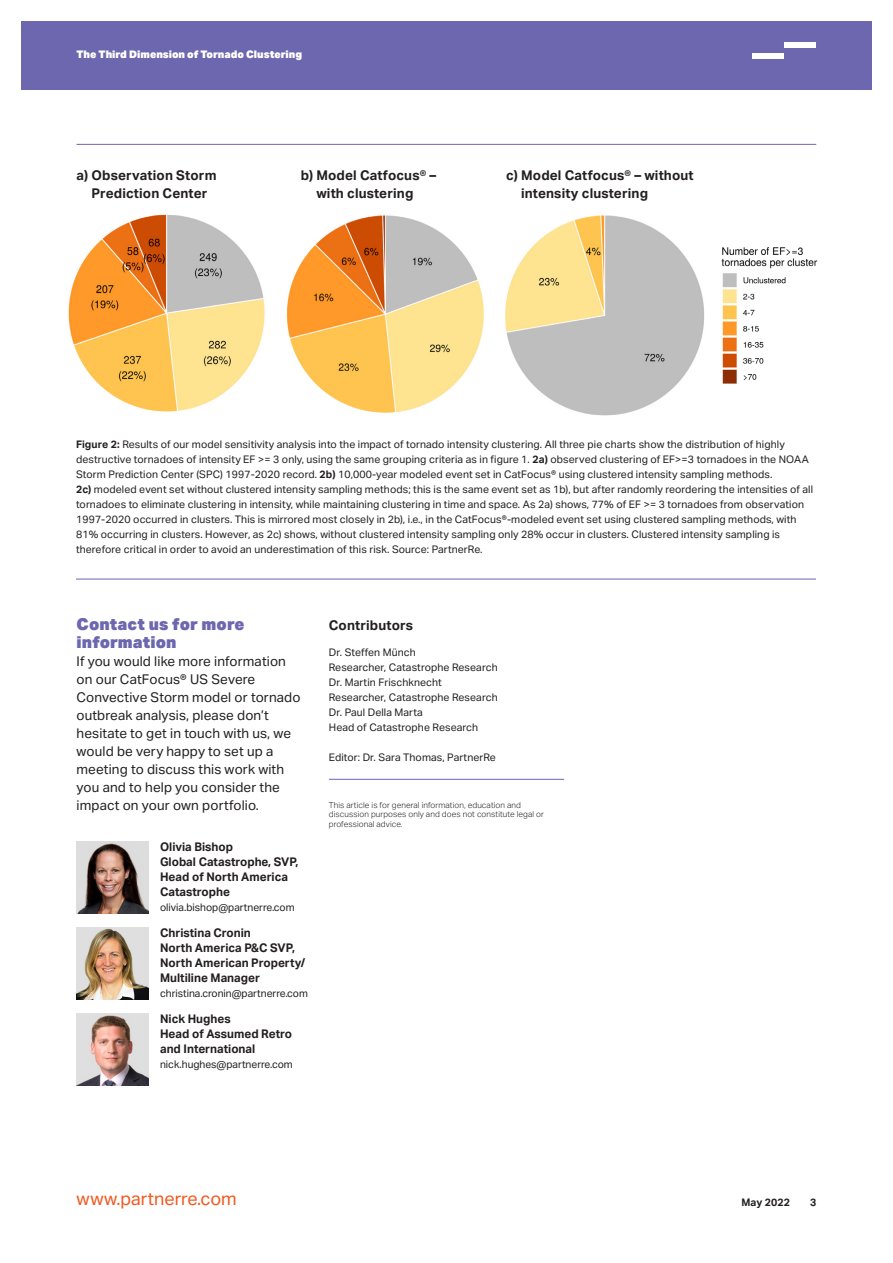
<style>
.page{position:relative;width:893px;height:1263px;background:#fff}
.page>*{position:absolute;margin:0;border:0;box-sizing:border-box;transform-origin:0 0}
.www_parterre_com{font:18px "Aktiv Grotesk";color:#f15921}
.Subhead_01__Primary{font:900 16.5px/18px "Aktiv Grotesk";letter-spacing:.01em;color:#6c67ae}
.Body_Copy{font:13.5px/18px "Aktiv Grotesk";letter-spacing:.01em;color:#231f20}
.Body_Copy-2{font:700 13.5px/18px "Aktiv Grotesk";letter-spacing:.01em;color:#231f20;text-align:center}
.Contributors{font:700 13.5px "Aktiv Grotesk";letter-spacing:.01em;color:#231f20}
.Contributors-Name_an{font:700 12px/15px "Aktiv Grotesk";color:#231f20}
.Figure{font:10.5px/15px "Aktiv Grotesk";letter-spacing:.01em;color:#231f20}
.Contributors-Editor{font:10.5px/15px "Aktiv Grotesk";letter-spacing:.01em;color:#231f20}
.Contributors-Number{font:10.5px "Aktiv Grotesk";color:#231f20}
.t1{font:900 10.5px "Aktiv Grotesk";color:#fff}
.t2{font:700 10.5px "Aktiv Grotesk";letter-spacing:.01em;color:#231f20}
.t3{font:300 8.25px/9.8px "Aktiv Grotesk";letter-spacing:.01em;color:#231f20}
.s1{font-weight:700}
</style>
<div class="page">
<div style="left:21px;top:21px;width:851px;height:69px;background:#6c67ae"></div>
<hr style="left:329px;top:779px;width:235px;height:1px;background:#6c67ae">
<hr style="left:77px;top:144px;width:739px;height:1px;background:#6c67ae">
<hr style="left:76px;top:579px;width:740px;height:1px;background:#6c67ae">
<div style="left:784px;top:43px;width:32px;height:5px;background:#fff"></div>
<div style="left:752px;top:53px;width:32px;height:6px;background:#fff"></div>
<img style="left:77px;top:841px;width:72px;height:72px">
<img style="left:77px;top:1013px;width:72px;height:72px">
<img style="left:77px;top:927px;width:72px;height:72px">
<img style="left:721px;top:247px;width:97px;height:137px">
<img style="left:286px;top:215px;width:198px;height:198px">
<img style="left:68px;top:214px;width:197px;height:198px">
<img style="left:505px;top:215px;width:199px;height:201px">
<p class="t1" style="left:77px;top:47px;width:227px">The Third Dimension of Tornado Clustering</p>
<p class="Body_Copy-2" style="left:77px;top:166px;width:141px">a) Observation Storm<br>Prediction Center</p>
<p class="Body_Copy-2" style="left:301px;top:166px;width:137px">b) Model Catfocus® – with clustering</p>
<p class="Body_Copy-2" style="left:521px;top:166px;width:174px;text-align:left;text-indent:-15px">c) Model Catfocus® – without intensity clustering</p>
<p class="Figure" style="left:76px;top:437px;width:738px"><span class="s1">Figure 2:</span> Results of our model sensitivity analysis into the impact of tornado intensity clustering. All three pie charts show the distribution of highly destructive tornadoes of intensity EF &gt;= 3 only, using the same grouping criteria as in figure 1. <span class="s1">2a)</span> observed clustering of EF&gt;=3 tornadoes in the NOAA Storm Prediction Center (SPC) 1997-2020 record. <span class="s1">2b)</span> 10,000-year modeled event set in CatFocus® using clustered intensity sampling methods.<br><span class="s1">2c)</span> modeled event set without clustered intensity sampling methods; this is the same event set as 1b), but after randomly reordering the intensities of all tornadoes to eliminate clustering in intensity, while maintaining clustering in time and space. As 2a) shows, 77% of EF &gt;= 3 tornadoes from observation 1997-2020 occurred in clusters. This is mirrored most closely in 2b), i.e., in the CatFocus®-modeled event set using clustered sampling methods, with 81% occurring in clusters. However, as 2c) shows, without clustered intensity sampling only 28% occur in clusters. Clustered intensity sampling is therefore critical in order to avoid an underestimation of this risk. Source: PartnerRe.</p>
<p class="Subhead_01__Primary" style="left:77px;top:615px;width:170px">Contact us for more information</p>
<p class="Body_Copy" style="left:77px;top:652px;width:225px">If you would like more information on our CatFocus® US Severe<br>Convective Storm model or tornado outbreak analysis, please don’t hesitate to get in touch with us, we would be very happy to set up a meeting to discuss this work with you and to help you consider the impact on your own portfolio.</p>
<p class="Contributors-Editor" style="left:329px;top:645px;width:170px">Dr. Steffen Münch<br>Researcher, Catastrophe Research<br>Dr. Martin Frischknecht<br>Researcher, Catastrophe Research<br>Dr. Paul Della Marta<br>Head of Catastrophe Research</p>
<p class="Contributors" style="left:329px;top:617px;width:86px">Contributors</p>
<p class="Contributors-Editor" style="left:329px;top:750px;width:169px">Editor: Dr. Sara Thomas, PartnerRe</p>
<p class="t3" style="left:329px;top:800px;width:217px">This article is for general information, education and discussion purposes only and does not constitute legal or professional advice.</p>
<p class="Contributors-Name_an" style="left:160px;top:839px;width:140px">Olivia Bishop<br>Global Catastrophe, SVP,<br>Head of North America<br>Catastrophe</p>
<p class="Contributors-Number" style="left:160px;top:901px;width:136px">olivia.bishop@partnerre.com</p>
<p class="Contributors-Name_an" style="left:160px;top:925px;width:147px">Christina Cronin<br>North America P&amp;C SVP,<br>North American Property/<br>Multiline Manager</p>
<p class="Contributors-Number" style="left:160px;top:987px;width:149px">christina.cronin@partnerre.com</p>
<p class="Contributors-Name_an" style="left:160px;top:1011px;width:133px">Nick Hughes<br>Head of Assumed Retro and International</p>
<p class="Contributors-Number" style="left:160px;top:1058px;width:134px">nick.hughes@partnerre.com</p>
<p class="www_parterre_com" style="left:77px;top:1188px;width:162px">www.partnerre.com</p>
<p class="t2" style="left:741px;top:1195px;width:50px">May 2022</p>
<p class="t2" style="left:810px;top:1195px;width:8px">3</p>
</div>
